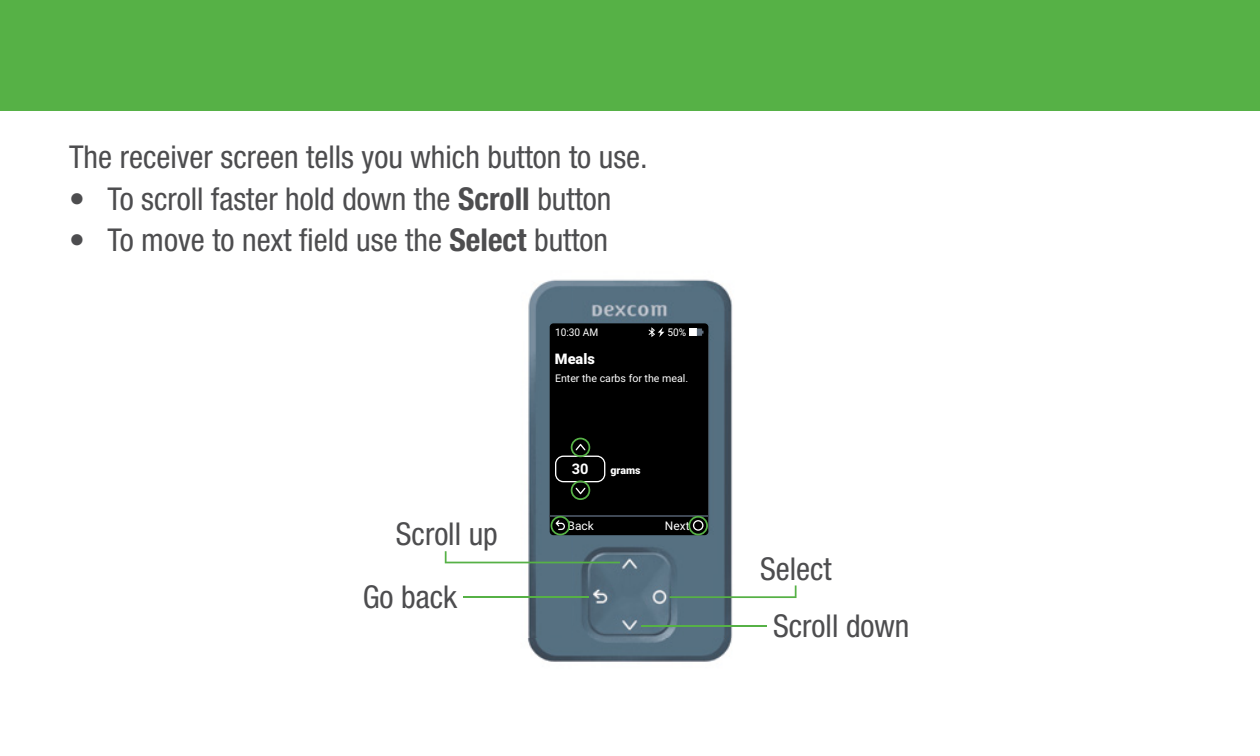
<style>
.page{position:relative;width:1260px;height:756px;background:#fff}
.page>*{position:absolute;margin:0;border:0;box-sizing:border-box;transform-origin:0 0}
.Body_Copy{font:condensed 31.5px/62.6px "Helvetica Neue LT Pro";color:#4d4d4f}
.t1{font:900 14.7px "Roboto";color:#fff}
.t2{font:700 14.7px "Roboto";color:#fff}
.t3{font:11.9px "Roboto";color:#fff}
.t4{font:10.5px "Roboto";color:#fff}
.t5{font:10.5px "Roboto";color:#fff;scale:.96 1}
.t6{font:900 10.5px "Roboto";color:#fff}
.s1{font-weight:700}
</style>
<div class="page">
<div style="left:0;top:0;width:1260px;height:111px;background:#56b146"></div>
<img style="left:444px;top:279px;width:289px;height:383px">
<div style="left:550px;top:323px;width:158px;height:212px;background:#000;border-radius:4px"></div>
<svg style="left:648px;top:327px;width:16px;height:10px"></svg>
<div style="left:689px;top:329px;width:8px;height:7px;background:#fff"></div>
<svg style="left:697px;top:329px;width:7px;height:7px"></svg>
<hr style="left:550px;top:515px;width:159px;height:2px;background:#3f4855">
<svg style="left:555px;top:438px;width:50px;height:62px"></svg>
<svg style="left:551px;top:516px;width:19px;height:19px"></svg>
<svg style="left:688px;top:516px;width:20px;height:19px"></svg>
<svg style="left:445px;top:551px;width:175px;height:12px"></svg>
<hr style="left:463px;top:596px;width:126px;height:2px;background:#56b146">
<svg style="left:670px;top:585px;width:127px;height:13px"></svg>
<hr style="left:641px;top:625px;width:126px;height:2px;background:#56b146">
<p class="Body_Copy" style="left:69px;top:125px;width:580px">The receiver screen tells you which button to use.</p>
<p class="Body_Copy" style="left:69px;top:167px;width:544px">• To scroll faster hold down the <span class="s1">Scroll</span> button</p>
<p class="Body_Copy" style="left:69px;top:208px;width:541px">• To move to next field use the <span class="s1">Select</span> button</p>
<p class="t5" style="left:555px;top:325px;width:47px">10:30 AM</p>
<p class="t1" style="left:555px;top:348px;width:41px">Meals</p>
<p class="t5" style="left:667px;top:325px;width:21px">50%</p>
<p class="t4" style="left:555px;top:371px;width:135px">Enter the carbs for the meal.</p>
<p class="Body_Copy" style="left:363px;top:502px;width:137px;text-indent:33px">Scroll up<br>Go back</p>
<p class="t2" style="left:572px;top:459px;width:18px">30</p>
<p class="t6" style="left:611px;top:463px;width:32px">grams</p>
<p class="t3" style="left:568px;top:517px;width:28px">Back</p>
<p class="t3" style="left:665px;top:517px;width:26px">Next</p>
<p class="Body_Copy" style="left:760px;top:538px;width:73px">Select</p>
<p class="Body_Copy" style="left:773px;top:594px;width:138px">Scroll down</p>
</div>
